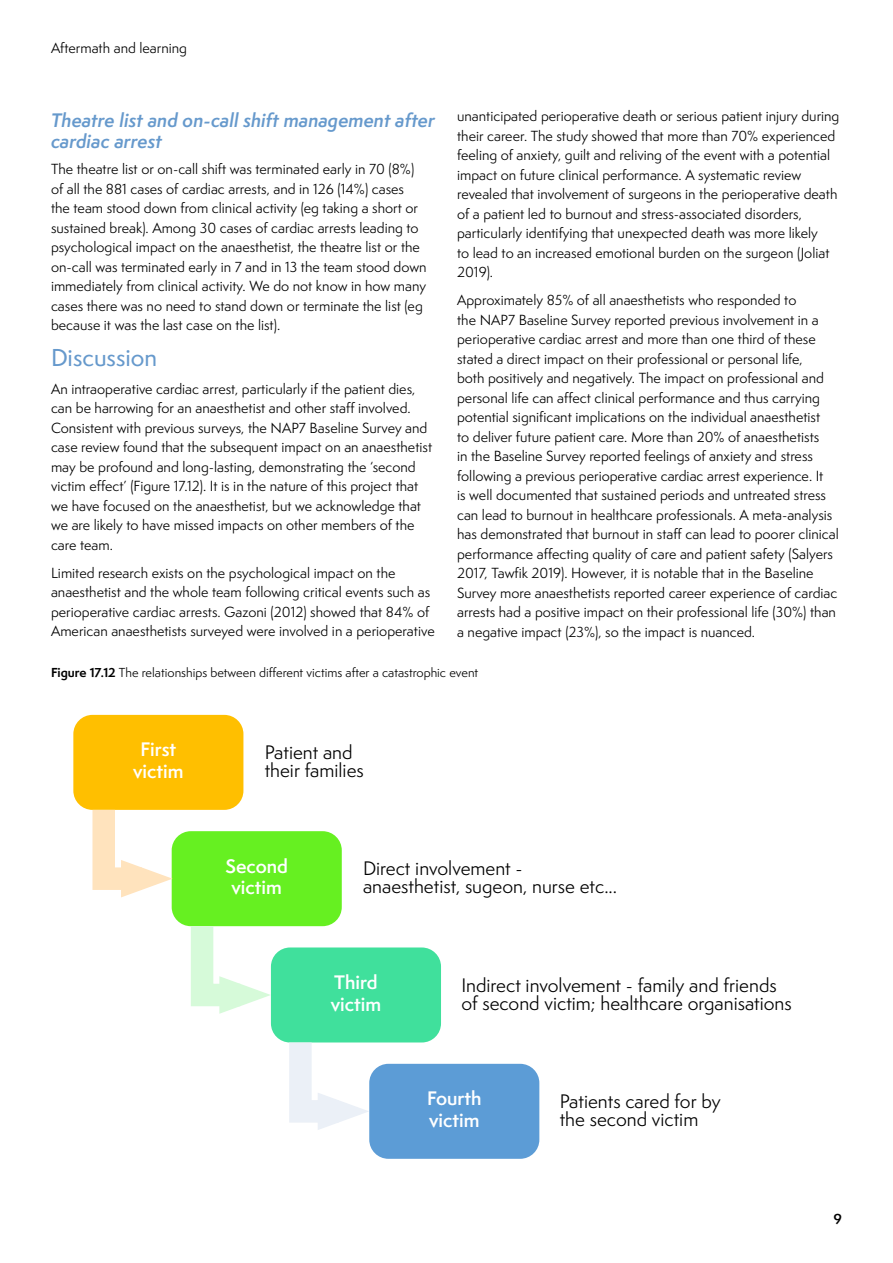
<style>
.page{position:relative;width:893px;height:1263px;background:#fff}
.page>*{position:absolute;margin:0;border:0;box-sizing:border-box;transform-origin:0 0}
.t1{font:500 22.5px "Semplicita Pro";color:#69c}
.t2{font:18px/18px "Semplicita Pro";color:#000}
.t3{font:italic 600 18px/21.6px "Semplicita Pro";color:#69c}
.t4{font:600 18px/21.6px "Semplicita Pro";color:#fff;text-align:center}
.t5{font:13.5px/19.5px "Semplicita Pro";color:#000}
.t6{font:600 13.5px "Semplicita Pro";color:#000}
.t7{font:12px "Semplicita Pro";color:#000}
.s1{font-weight:700}
</style>
<div class="page">
<svg style="left:228px;top:715px;width:16px;height:95px"></svg>
<div style="left:73px;top:715px;width:170px;height:95px;background:#ffbf00;border-radius:19px"></div>
<div style="left:172px;top:831px;width:170px;height:95px;background:#66f021;border-radius:19px"></div>
<div style="left:271px;top:947px;width:170px;height:95px;background:#40e09c;border-radius:19px"></div>
<div style="left:369px;top:1064px;width:170px;height:95px;background:#5c9cd6;border-radius:19px"></div>
<svg style="left:81px;top:806px;width:92px;height:95px"></svg>
<svg style="left:180px;top:923px;width:91px;height:94px"></svg>
<svg style="left:278px;top:1038px;width:91px;height:92px"></svg>
<p class="t5" style="left:51px;top:38px;width:137px">Aftermath and learning</p>
<p class="t5" style="left:457px;top:106px;width:384px">unanticipated perioperative death or serious patient injury during their career. The study showed that more than 70% experienced feeling of anxiety, guilt and reliving of the event with a potential impact on future clinical performance. A systematic review revealed that involvement of surgeons in the perioperative death of a patient led to burnout and stress-associated disorders, particularly identifying that unexpected death was more likely<br>to lead to an increased emotional burden on the surgeon (Joliat 2019).</p>
<p class="t5" style="left:457px;top:290px;width:383px">Approximately 85% of all anaesthetists who responded to<br>the NAP7 Baseline Survey reported previous involvement in a perioperative cardiac arrest and more than one third of these stated a direct impact on their professional or personal life,<br>both positively and negatively. The impact on professional and personal life can affect clinical performance and thus carrying potential significant implications on the individual anaesthetist<br>to deliver future patient care. More than 20% of anaesthetists<br>in the Baseline Survey reported feelings of anxiety and stress following a previous perioperative cardiac arrest experience. It<br>is well documented that sustained periods and untreated stress can lead to burnout in healthcare professionals. A meta-analysis has demonstrated that burnout in staff can lead to poorer clinical performance affecting quality of care and patient safety (Salyers 2017, Tawfik 2019). However, it is notable that in the Baseline Survey more anaesthetists reported career experience of cardiac arrests had a positive impact on their professional life (30%) than a negative impact (23%), so the impact is nuanced.</p>
<p class="t7" style="left:51px;top:664px;width:429px"><span class="s1">Figure 17.12</span> The relationships between different victims after a catastrophic event</p>
<h2 class="t3" style="left:51px;top:109px;width:385px">Theatre list and on-call shift management after cardiac arrest</h2>
<p class="t5" style="left:51px;top:159px;width:377px">The theatre list or on-call shift was terminated early in 70 (8%) of all the 881 cases of cardiac arrests, and in 126 (14%) cases<br>the team stood down from clinical activity (eg taking a short or sustained break). Among 30 cases of cardiac arrests leading to psychological impact on the anaesthetist, the theatre list or the on-call was terminated early in 7 and in 13 the team stood down immediately from clinical activity. We do not know in how many cases there was no need to stand down or terminate the list (eg because it was the last case on the list).</p>
<h1 class="t1" style="left:51px;top:341px;width:108px">Discussion</h1>
<p class="t5" style="left:51px;top:379px;width:383px">An intraoperative cardiac arrest, particularly if the patient dies, can be harrowing for an anaesthetist and other staff involved.<br>Consistent with previous surveys, the NAP7 Baseline Survey and case review found that the subsequent impact on an anaesthetist may be profound and long-lasting, demonstrating the ‘second victim effect’ (Figure 17.12). It is in the nature of this project that we have focused on the anaesthetist, but we acknowledge that we are likely to have missed impacts on other members of the care team.</p>
<p class="t5" style="left:51px;top:562px;width:385px">Limited research exists on the psychological impact on the anaesthetist and the whole team following critical events such as perioperative cardiac arrests. Gazoni (2012) showed that 84% of American anaesthetists surveyed were involved in a perioperative</p>
<h2 class="t4" style="left:133px;top:739px;width:52px">First victim</h2>
<h2 class="t2" style="left:265px;top:743px;width:101px">Patient and their families</h2>
<h2 class="t4" style="left:225px;top:855px;width:64px">Second victim</h2>
<h2 class="t2" style="left:363px;top:859px;width:256px">Direct involvement - anaesthetist, sugeon, nurse etc...</h2>
<h2 class="t4" style="left:331px;top:971px;width:52px;text-align:left">Third victim</h2>
<h2 class="t2" style="left:461px;top:975px;width:332px">Indirect involvement - family and friends of second victim; healthcare organisations</h2>
<h2 class="t4" style="left:427px;top:1087px;width:56px;text-align:left">Fourth victim</h2>
<h2 class="t2" style="left:560px;top:1092px;width:163px">Patients cared for by the second victim</h2>
<p class="t6" style="left:833px;top:1208px;width:10px">9</p>
</div>
